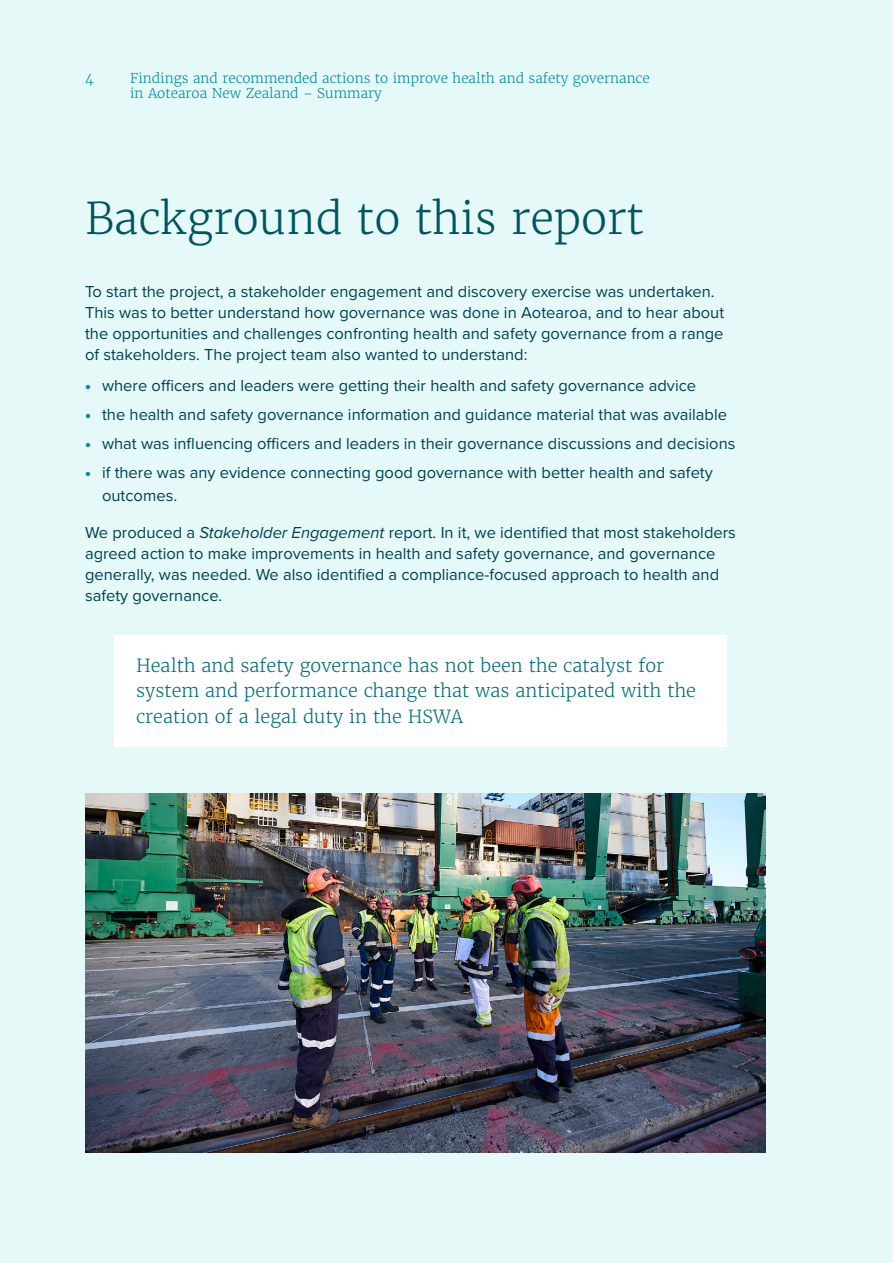
<style>
.page{position:relative;width:893px;height:1263px;background:#e6f9f9}
.page>*{position:absolute;margin:0;border:0;box-sizing:border-box;transform-origin:0 0}
.t1{font:300 43.5px "Merriweather";color:#00555f}
.Pull_Quote__REV{font:300 18px/25.5px "Merriweather";color:#056e7d}
.Body_before{font:16.5px/21px "Proxima Nova";color:#004150}
.Body{font:16.5px/21px "Proxima Nova";color:#004150}
.t2{font:300 13.5px/15px "Merriweather";color:#008ca0}
.s1{font-weight:900;color:#008ca0}
.s2{font-style:italic}
</style>
<div class="page">
<div style="left:115px;top:635px;width:612px;height:112px;background:#fff"></div>
<img style="left:85px;top:793px;width:680px;height:359px">
<p class="t2" style="left:85px;top:70px;width:10px">4</p>
<p class="t2" style="left:130px;top:70px;width:521px">Findings and recommended actions to improve health and safety governance in Aotearoa New Zealand – Summary</p>
<h1 class="t1" style="left:85px;top:191px;width:561px">Background to this report</h1>
<p class="Body_before" style="left:85px;top:281px;width:641px">To start the project, a stakeholder engagement and discovery exercise was undertaken.<br>This was to better understand how governance was done in Aotearoa, and to hear about the opportunities and challenges confronting health and safety governance from a range of stakeholders. The project team also wanted to understand:</p>
<p class="Body_before" style="left:85px;top:375px;width:613px"><span class="s1">•</span> where officers and leaders were getting their health and safety governance advice</p>
<p class="Body_before" style="left:85px;top:404px;width:644px"><span class="s1">•</span> the health and safety governance information and guidance material that was available</p>
<p class="Body_before" style="left:85px;top:432px;width:652px"><span class="s1">•</span> what was influencing officers and leaders in their governance discussions and decisions</p>
<p class="Body_before" style="left:102px;top:461px;width:612px;line-height:22.5px;text-indent:-17px"><span class="s1">•</span> if there was any evidence connecting good governance with better health and safety outcomes.</p>
<p class="Body" style="left:85px;top:521px;width:652px">We produced a <span class="s2">Stakeholder Engagement</span> report. In it, we identified that most stakeholders agreed action to make improvements in health and safety governance, and governance generally, was needed. We also identified a compliance-focused approach to health and safety governance.</p>
<p class="Pull_Quote__REV" style="left:136px;top:653px;width:561px">Health and safety governance has not been the catalyst for system and performance change that was anticipated with the creation of a legal duty in the HSWA</p>
</div>
